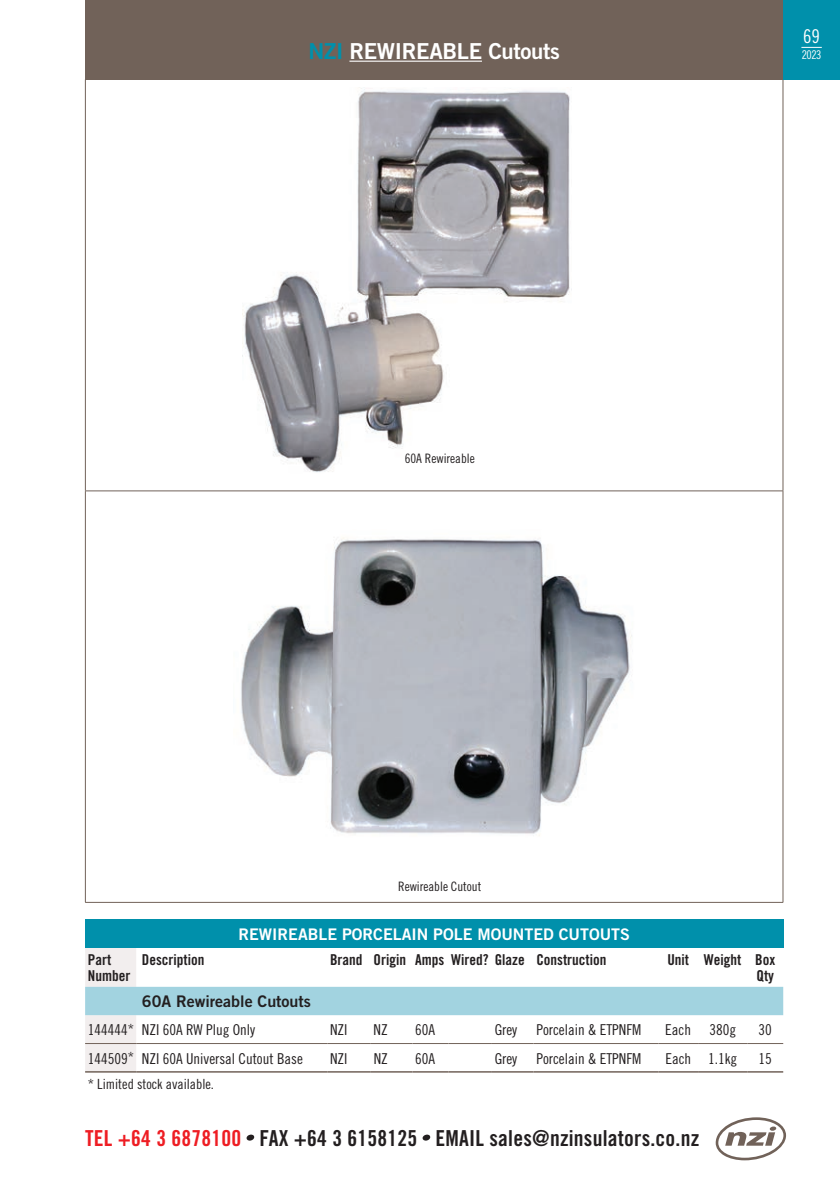
<style>
.page{position:relative;width:840px;height:1191px;background:#fff}
.page>*{position:absolute;margin:0;border:0;box-sizing:border-box;transform-origin:0 0}
.t1{font:22px "Trade Gothic Bold Cond Twenty";letter-spacing:.01em;color:#231f20}
.t2{font:22px "Trade Gothic Bold Two";letter-spacing:-.015em;color:#fff}
.t3{font:19px "Trade Gothic Cond Eighteen";color:#fff}
.t4{font:16px "Trade Gothic Bold Two";color:#fff}
.t5{font:16px "Trade Gothic Bold Two";color:#231f20}
.t6{font:15px "Trade Gothic Cond Eighteen";color:#231f20}
.t7{font:15px/16px "Trade Gothic Bold Cond Twenty";color:#231f20}
.t8{font:14px/28.6px "Trade Gothic Cond Eighteen";color:#231f20}
.t9{font:13px "Trade Gothic Cond Eighteen";color:#231f20}
.t10{font:12px "Trade Gothic Cond Eighteen";color:#fff}
.s1{color:#0090ab}
.s2{color:#ee1d23}
</style>
<div class="page">
<img style="left:242px;top:88px;width:328px;height:384px">
<div style="left:85px;top:919px;width:697px;height:29px;background:#0090ab"></div>
<svg style="left:85px;top:948px;width:697px;height:123px"></svg>
<hr style="left:136px;top:1043px;width:191px;height:1px;background:#716259">
<hr style="left:85px;top:1071px;width:51px;height:1px;background:#716259">
<hr style="left:136px;top:1071px;width:191px;height:1px;background:#716259">
<hr style="left:327px;top:1071px;width:43px;height:1px;background:#716259">
<hr style="left:370px;top:1071px;width:42px;height:1px;background:#716259">
<hr style="left:412px;top:1071px;width:36px;height:1px;background:#716259">
<hr style="left:448px;top:1071px;width:43px;height:1px;background:#716259">
<hr style="left:491px;top:1071px;width:42px;height:1px;background:#716259">
<hr style="left:533px;top:1071px;width:125px;height:1px;background:#716259">
<hr style="left:658px;top:1071px;width:39px;height:1px;background:#716259">
<hr style="left:697px;top:1071px;width:49px;height:1px;background:#716259">
<hr style="left:746px;top:1071px;width:36px;height:1px;background:#716259">
<hr style="left:327px;top:1043px;width:43px;height:1px;background:#716259">
<hr style="left:370px;top:1043px;width:42px;height:1px;background:#716259">
<hr style="left:412px;top:1043px;width:36px;height:1px;background:#716259">
<hr style="left:448px;top:1043px;width:43px;height:1px;background:#716259">
<hr style="left:491px;top:1043px;width:42px;height:1px;background:#716259">
<hr style="left:533px;top:1043px;width:125px;height:1px;background:#716259">
<hr style="left:658px;top:1043px;width:39px;height:1px;background:#716259">
<hr style="left:697px;top:1043px;width:49px;height:1px;background:#716259">
<hr style="left:746px;top:1043px;width:36px;height:1px;background:#716259">
<hr style="left:85px;top:1043px;width:51px;height:1px;background:#716259">
<hr style="left:85px;top:79px;width:1px;height:411px;background:#716259">
<hr style="left:782px;top:79px;width:1px;height:411px;background:#716259">
<hr style="left:85px;top:490px;width:697px;height:1px;background:#716259">
<hr style="left:85px;top:491px;width:1px;height:411px;background:#716259">
<hr style="left:782px;top:491px;width:1px;height:411px;background:#716259">
<hr style="left:85px;top:902px;width:697px;height:1px;background:#716259">
<img style="left:241px;top:537px;width:391px;height:299px">
<div style="left:85px;top:0;width:697px;height:79px;background:#716259"></div>
<svg style="left:715px;top:1117px;width:70px;height:43px"></svg>
<div style="left:246px;top:1134px;width:8px;height:6px;background:#231f20;border-radius:50%"></div>
<div style="left:422px;top:1134px;width:8px;height:6px;background:#231f20;border-radius:50%"></div>
<div style="left:782px;top:0;width:57px;height:79px;background:#0090ab"></div>
<hr style="left:349px;top:61px;width:132px;height:1px;background:#fff">
<svg style="left:801px;top:47px;width:20px;height:1px"></svg>
<h1 class="t2" style="left:308px;top:37px;width:252px"><span class="s1">NZI</span> REWIREABLE Cutouts</h1>
<p class="t9" style="left:404px;top:450px;width:72px">60A Rewireable</p>
<p class="t3" style="left:802px;top:25px;width:18px">69</p>
<p class="t10" style="left:801px;top:48px;width:21px">2023</p>
<p class="t9" style="left:398px;top:878px;width:85px">Rewireable Cutout</p>
<p class="t4" style="left:238px;top:924px;width:393px">REWIREABLE PORCELAIN POLE MOUNTED CUTOUTS</p>
<p class="t7" style="left:88px;top:951px;width:44px">Part<br>Number</p>
<p class="t7" style="left:142px;top:951px;width:64px">Description</p>
<p class="t7" style="left:330px;top:951px;width:277px">Brand Origin Amps Wired? Glaze Construction</p>
<p class="t7" style="left:667px;top:951px;width:109px;text-align:right">Unit Weight Box<br>Qty</p>
<p class="t5" style="left:142px;top:991px;width:170px">60A Rewireable Cutouts</p>
<p class="t6" style="left:88px;top:1021px;width:169px">144444 NZI 60A RW Plug Only</p>
<p class="t6" style="left:330px;top:1021px;width:19px">NZI</p>
<p class="t6" style="left:373px;top:1021px;width:16px">NZ</p>
<p class="t6" style="left:415px;top:1021px;width:21px">60A</p>
<p class="t6" style="left:494px;top:1021px;width:24px">Grey</p>
<p class="t6" style="left:536px;top:1021px;width:106px">Porcelain &amp; ETPNFM</p>
<p class="t6" style="left:665px;top:1021px;width:72px">Each 380g</p>
<p class="t6" style="left:758px;top:1021px;width:15px">30</p>
<p class="t6" style="left:88px;top:1049px;width:216px">144509 NZI 60A Universal Cutout Base</p>
<p class="t6" style="left:330px;top:1049px;width:19px">NZI</p>
<p class="t6" style="left:373px;top:1049px;width:16px">NZ</p>
<p class="t6" style="left:415px;top:1049px;width:21px">60A</p>
<p class="t6" style="left:494px;top:1049px;width:24px">Grey</p>
<p class="t6" style="left:536px;top:1049px;width:106px">Porcelain &amp; ETPNFM</p>
<p class="t6" style="left:665px;top:1049px;width:73px">Each 1.1kg</p>
<p class="t6" style="left:758px;top:1049px;width:15px">15</p>
<p class="t8" style="left:88px;top:1069px;width:127px">* Limited stock available.</p>
<p class="t8" style="left:128px;top:1014px;width:8px">* *</p>
<h1 class="t1" style="left:85px;top:1124px;width:615px"><span class="s2">TEL +64 3 6878100</span> FAX +64 3 6158125 EMAIL sales@nzinsulators.co.nz</h1>
</div>
